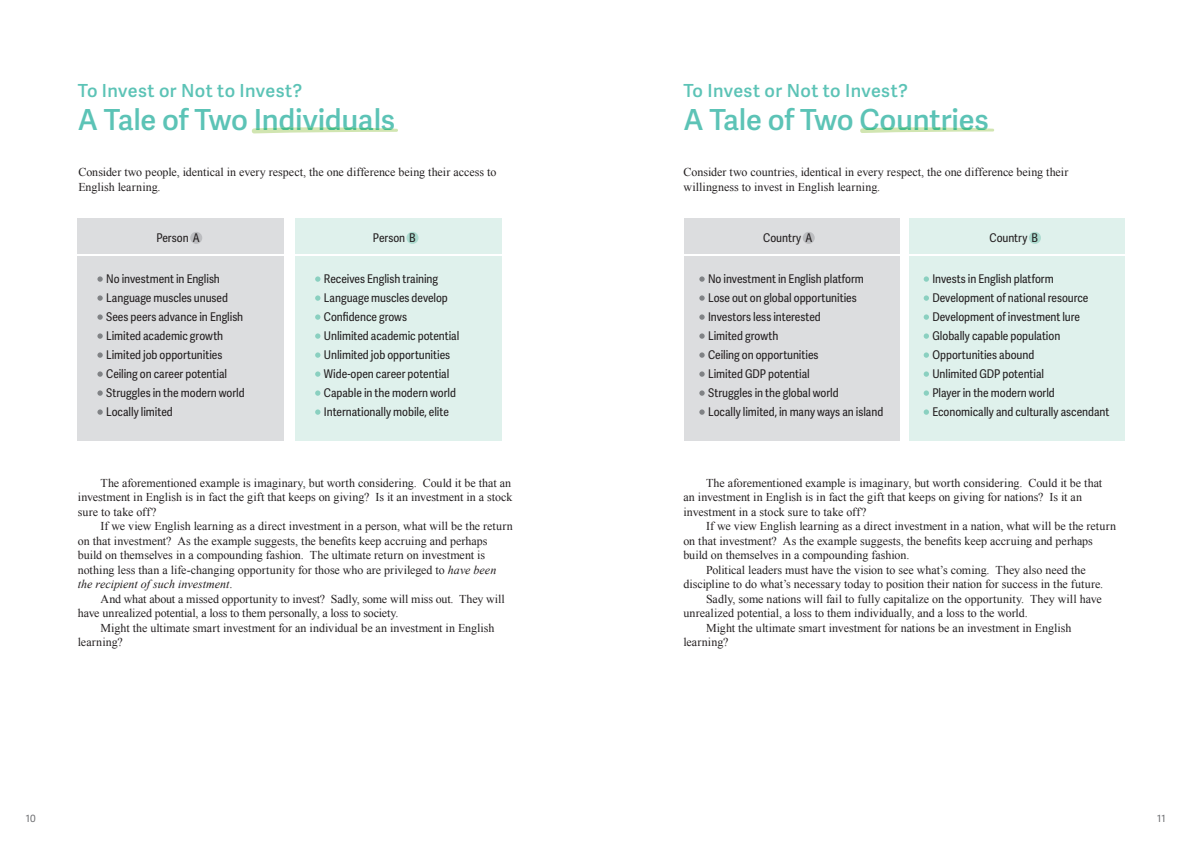
<style>
.page{position:relative;width:1191px;height:842px;background:#fff}
.page>*{position:absolute;margin:0;border:0;box-sizing:border-box;transform-origin:0 0}
.t1{font:600 29px "Adelle Sans";letter-spacing:-.01em;color:#43bc8c}
.t2{font:600 18px "Adelle Sans";letter-spacing:.015em;color:#5cc3b6}
.t3{font:12px/14.5px "Times New Roman";color:#231f20}
.t4{font:12px/19px "Adelle Sans Cnd";color:#231f20}
.t5{font:10px "Adelle Sans";color:#6c6d70}
.s1{font-style:italic}
</style>
<div class="page">
<div style="left:78px;top:219px;width:206px;height:222px;background:#dcdddf"></div>
<svg style="left:97px;top:276px;width:6px;height:6px"></svg>
<svg style="left:97px;top:295px;width:6px;height:6px"></svg>
<svg style="left:97px;top:314px;width:6px;height:6px"></svg>
<svg style="left:97px;top:333px;width:6px;height:6px"></svg>
<svg style="left:97px;top:352px;width:6px;height:6px"></svg>
<svg style="left:97px;top:371px;width:6px;height:6px"></svg>
<svg style="left:97px;top:390px;width:6px;height:6px"></svg>
<svg style="left:97px;top:409px;width:6px;height:6px"></svg>
<div style="left:295px;top:219px;width:206px;height:222px;background:#dff1ec"></div>
<svg style="left:315px;top:276px;width:5px;height:6px"></svg>
<svg style="left:315px;top:295px;width:5px;height:6px"></svg>
<svg style="left:315px;top:314px;width:5px;height:6px"></svg>
<svg style="left:315px;top:333px;width:5px;height:6px"></svg>
<svg style="left:315px;top:352px;width:5px;height:6px"></svg>
<svg style="left:315px;top:371px;width:5px;height:6px"></svg>
<svg style="left:315px;top:390px;width:5px;height:6px"></svg>
<svg style="left:315px;top:409px;width:5px;height:6px"></svg>
<div style="left:683px;top:219px;width:216px;height:222px;background:#dcdddf"></div>
<svg style="left:699px;top:276px;width:5px;height:6px"></svg>
<svg style="left:699px;top:295px;width:5px;height:6px"></svg>
<svg style="left:699px;top:314px;width:5px;height:6px"></svg>
<svg style="left:699px;top:333px;width:5px;height:6px"></svg>
<svg style="left:699px;top:352px;width:5px;height:6px"></svg>
<svg style="left:699px;top:371px;width:5px;height:6px"></svg>
<svg style="left:699px;top:390px;width:5px;height:6px"></svg>
<svg style="left:699px;top:409px;width:5px;height:6px"></svg>
<div style="left:908px;top:219px;width:216px;height:222px;background:#dff1ec"></div>
<svg style="left:923px;top:276px;width:6px;height:6px"></svg>
<svg style="left:923px;top:295px;width:6px;height:6px"></svg>
<svg style="left:923px;top:314px;width:6px;height:6px"></svg>
<svg style="left:923px;top:333px;width:6px;height:6px"></svg>
<svg style="left:923px;top:352px;width:6px;height:6px"></svg>
<svg style="left:923px;top:371px;width:6px;height:6px"></svg>
<svg style="left:923px;top:390px;width:6px;height:6px"></svg>
<svg style="left:923px;top:409px;width:6px;height:6px"></svg>
<hr style="left:56px;top:254px;width:1113px;height:2px;background:#fff">
<div style="left:190px;top:232px;width:12px;height:12px;background:#bcbdc0;border-radius:50%"></div>
<div style="left:406px;top:232px;width:12px;height:12px;background:#addcd0;border-radius:50%"></div>
<div style="left:802px;top:232px;width:12px;height:12px;background:#bcbdc0;border-radius:50%"></div>
<div style="left:1029px;top:232px;width:12px;height:12px;background:#addcd0;border-radius:50%"></div>
<svg style="left:252px;top:127px;width:146px;height:6px"></svg>
<svg style="left:860px;top:127px;width:134px;height:6px"></svg>
<h2 class="t2" style="left:78px;top:77px;width:226px">To Invest or Not to Invest?</h2>
<h2 class="t2" style="left:683px;top:77px;width:226px">To Invest or Not to Invest?</h2>
<h1 class="t1" style="left:78px;top:98px;width:319px">A Tale of Two Individuals</h1>
<h1 class="t1" style="left:683px;top:98px;width:307px">A Tale of Two Countries</h1>
<p class="t3" style="left:78px;top:165px;width:419px">Consider two people, identical in every respect, the one difference being their access to<br>English learning.</p>
<p class="t3" style="left:683px;top:165px;width:386px">Consider two countries, identical in every respect, the one difference being their willingness to invest in English learning.</p>
<p class="t4" style="left:156px;top:228px;width:45px">Person A</p>
<p class="t4" style="left:373px;top:228px;width:44px">Person B</p>
<p class="t4" style="left:763px;top:228px;width:51px">Country A</p>
<p class="t4" style="left:989px;top:228px;width:50px">Country B</p>
<p class="t4" style="left:106px;top:269px;width:140px">No investment in English<br>Language muscles unused<br>Sees peers advance in English<br>Limited academic growth<br>Limited job opportunities<br>Ceiling on career potential<br>Struggles in the modern world<br>Locally limited</p>
<p class="t4" style="left:324px;top:269px;width:137px">Receives English training<br>Language muscles develop<br>Confidence grows<br>Unlimited academic potential<br>Unlimited job opportunities<br>Wide-open career potential<br>Capable in the modern world<br>Internationally mobile, elite</p>
<p class="t3" style="left:78px;top:475px;width:436px;text-align:justify;text-indent:23px">The aforementioned example is imaginary, but worth considering. Could it be that an investment in English is in fact the gift that keeps on giving? Is it an investment in a stock sure to take off?</p>
<p class="t3" style="left:78px;top:519px;width:436px;text-indent:23px">If we view English learning as a direct investment in a person, what will be the return on that investment? As the example suggests, the benefits keep accruing and perhaps build on themselves in a compounding fashion. The ultimate return on investment is nothing less than a life-changing opportunity for those who are privileged to <span class="s1">have been the recipient of such investment</span>.</p>
<p class="t3" style="left:78px;top:591px;width:428px;text-indent:23px">And what about a missed opportunity to invest? Sadly, some will miss out. They will have unrealized potential, a loss to them personally, a loss to society.</p>
<p class="t3" style="left:78px;top:620px;width:418px;text-indent:23px">Might the ultimate smart investment for an individual be an investment in English learning?</p>
<p class="t4" style="left:708px;top:269px;width:177px">No investment in English platform<br>Lose out on global opportunities<br>Investors less interested<br>Limited growth<br>Ceiling on opportunities<br>Limited GDP potential<br>Struggles in the global world<br>Locally limited, in many ways an island</p>
<p class="t4" style="left:932px;top:269px;width:178px">Invests in English platform<br>Development of national resource<br>Development of investment lure<br>Globally capable population<br>Opportunities abound<br>Unlimited GDP potential<br>Player in the modern world<br>Economically and culturally ascendant</p>
<p class="t3" style="left:683px;top:475px;width:420px;text-indent:23px">The aforementioned example is imaginary, but worth considering. Could it be that an investment in English is in fact the gift that keeps on giving for nations? Is it an investment in a stock sure to take off?</p>
<p class="t3" style="left:706px;top:519px;width:411px">If we view English learning as a direct investment in a nation, what will be the return</p>
<p class="t3" style="left:683px;top:533px;width:411px">on that investment? As the example suggests, the benefits keep accruing and perhaps</p>
<p class="t3" style="left:683px;top:548px;width:228px">build on themselves in a compounding fashion.</p>
<p class="t3" style="left:706px;top:562px;width:381px">Political leaders must have the vision to see what’s coming. They also need the</p>
<p class="t3" style="left:683px;top:577px;width:421px">discipline to do what’s necessary today to position their nation for success in the future.</p>
<p class="t3" style="left:706px;top:591px;width:397px">Sadly, some nations will fail to fully capitalize on the opportunity. They will have</p>
<p class="t3" style="left:683px;top:606px;width:346px">unrealized potential, a loss to them individually, and a loss to the world.</p>
<p class="t3" style="left:706px;top:620px;width:367px">Might the ultimate smart investment for nations be an investment in English</p>
<p class="t3" style="left:683px;top:635px;width:46px">learning?</p>
<p class="t5" style="left:26px;top:811px;width:11px">10</p>
<p class="t5" style="left:1157px;top:811px;width:10px">11</p>
</div>
